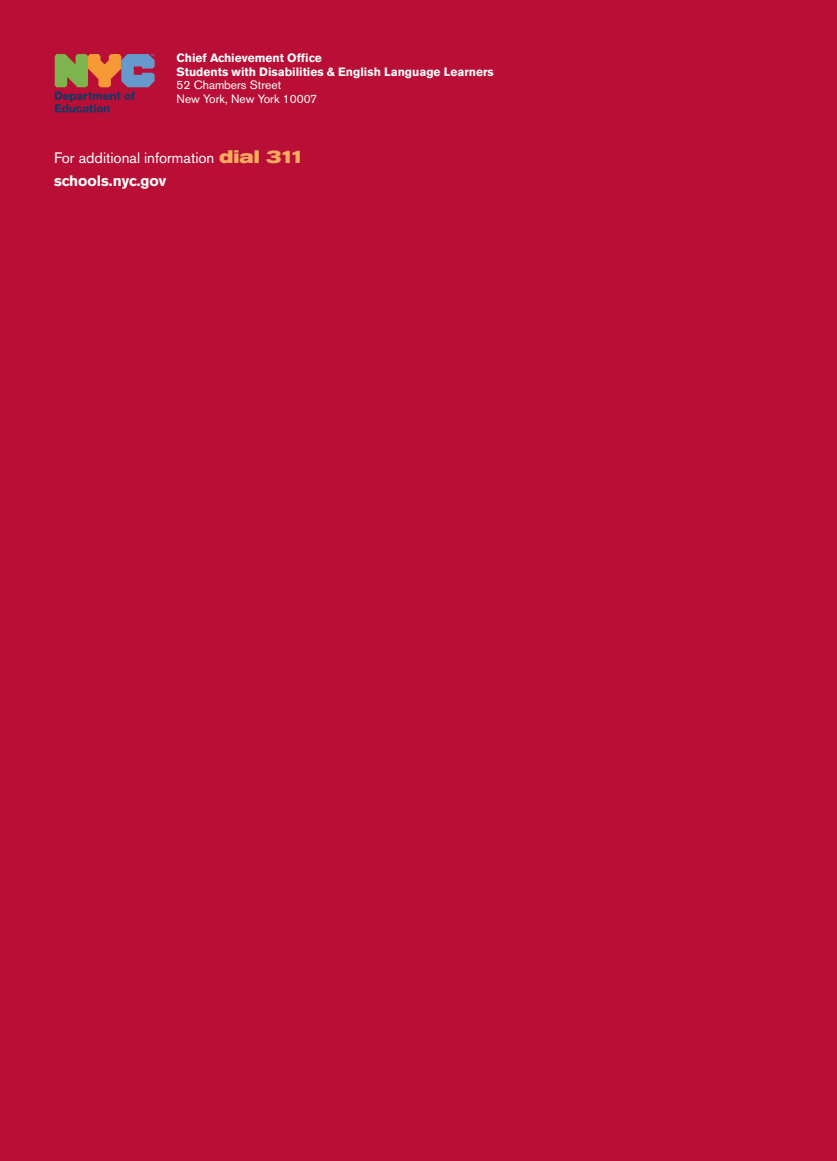
<style>
.page{position:relative;width:837px;height:1161px;background:#b90f36}
.page>*{position:absolute;margin:0;border:0;box-sizing:border-box;transform-origin:0 0}
.t1{font:15px/23.1px "Akzidenz Grotesk BE";color:#fff}
.t2{font:700 12px/13.5px "Akzidenz Grotesk BE";color:#fff}
.t3{font:12px/13.5px "Akzidenz Grotesk BE";color:#fff}
.s1{font-weight:700;font-stretch:expanded;font-size:18px;color:#faab5d}
.s2{font-weight:700}
</style>
<div class="page">
<svg style="left:55px;top:54px;width:100px;height:59px"></svg>
<p class="t2" style="left:177px;top:52px;width:319px">Chief Achievement Office<br>Students with Disabilities &amp; English Language Learners</p>
<p class="t3" style="left:177px;top:80px;width:142px">52 Chambers Street<br>New York, New York 10007</p>
<p class="t1" style="left:54px;top:148px;width:253px">For additional information <span class="s1">dial 311 </span><span class="s2">schools.nyc.gov</span></p>
</div>
